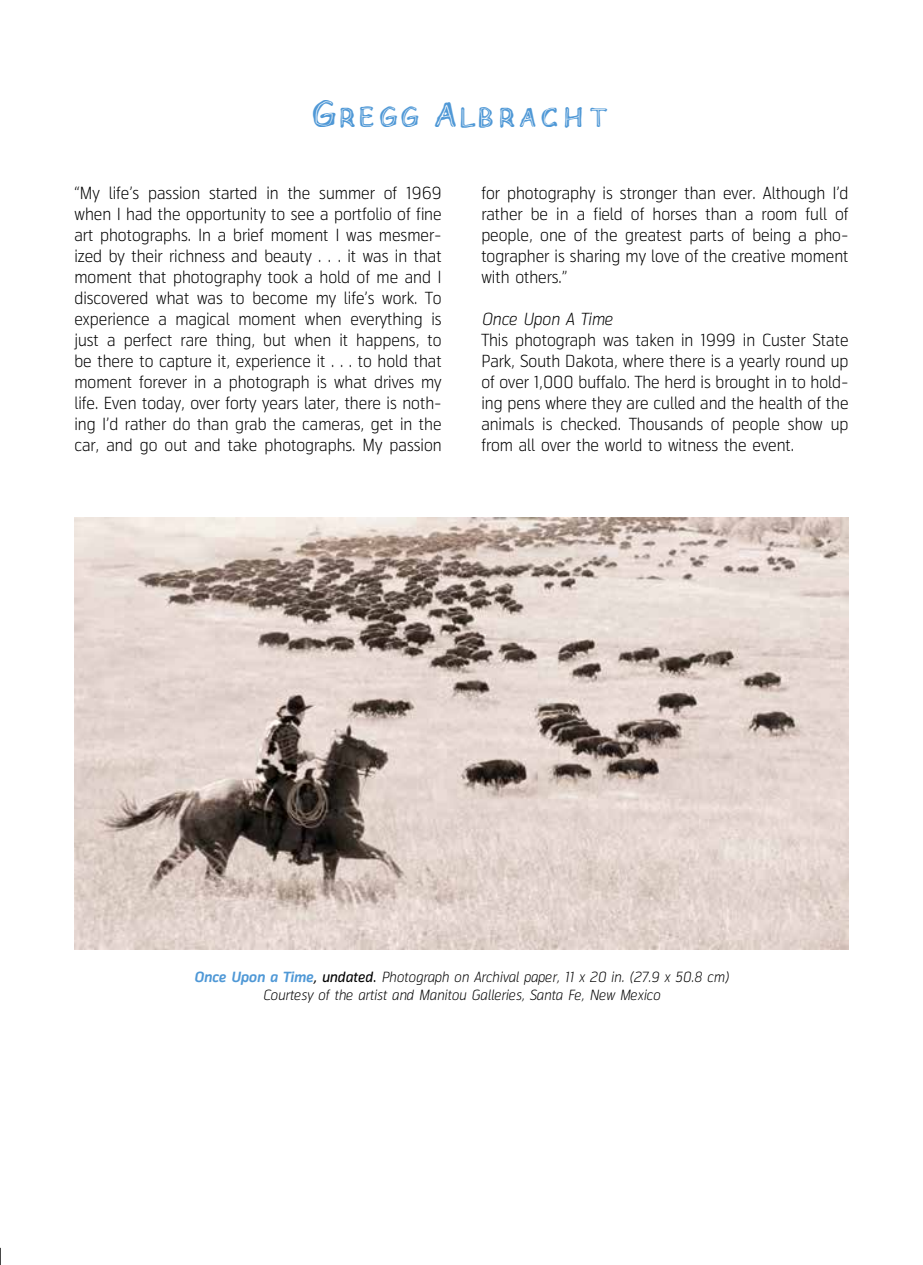
<style>
.page{position:relative;width:923px;height:1265px;background:#fff}
.page>*{position:absolute;margin:0;border:0;box-sizing:border-box;transform-origin:0 0}
.t1{font:45.5px "Children";color:#4f98d6}
.t2{font:300 16.62px/21px "Klartext";color:#000;text-align:justify}
.t3{font:italic 300 16.62px "Klartext";color:#000}
.t4{font:italic 300 14px/17.5px "Klartext";color:#000;text-align:center}
.s1{font-weight:700;color:#4f98d6}
.s2{font-weight:400}
.s3{font-weight:400;font-style:normal}
</style>
<div class="page">
<img style="left:74px;top:517px;width:775px;height:433px">
<svg style="left:0;top:1248px;width:1px;height:17px"></svg>
<h1 class="t1" style="left:312px;top:89px;width:301px">Gregg Albracht</h1>
<p class="t2" style="left:74px;top:183px;width:369px">“My life’s passion started in the summer of 1969 when I had the opportunity to see a portfolio of fine art photographs. In a brief moment I was mesmer&shy;ized by their richness and beauty . . . it was in that moment that photography took a hold of me and I discovered what was to become my life’s work. To experience a magical moment when everything is just a perfect rare thing, but when it happens, to be there to capture it, experience it . . . to hold that moment forever in a photograph is what drives my life. Even today, over forty years later, there is noth&shy;ing I’d rather do than grab the cameras, get in the car, and go out and take photographs. My passion</p>
<p class="t2" style="left:481px;top:183px;width:369px">for photography is stronger than ever. Although I’d rather be in a field of horses than a room full of people, one of the greatest parts of being a pho&shy;tographer is sharing my love of the creative moment with others.”</p>
<p class="t3" style="left:481px;top:309px;width:133px">Once Upon A Time</p>
<p class="t2" style="left:481px;top:330px;width:369px">This photograph was taken in 1999 in Custer State Park, South Dakota, where there is a yearly round up of over 1,000 buffalo. The herd is brought in to hold&shy;ing pens where they are culled and the health of the animals is checked. Thousands of people show up from all over the world to witness the event.</p>
<p class="t4" style="left:194px;top:969px;width:536px"><span class="s1">Once Upon a Time</span><span class="s2">, undated</span><span class="s3">.</span> Photograph on Archival paper, 11 x 20 in. (27.9 x 50.8 cm)<br>Courtesy of the artist and Manitou Galleries, Santa Fe, New Mexico</p>
</div>
